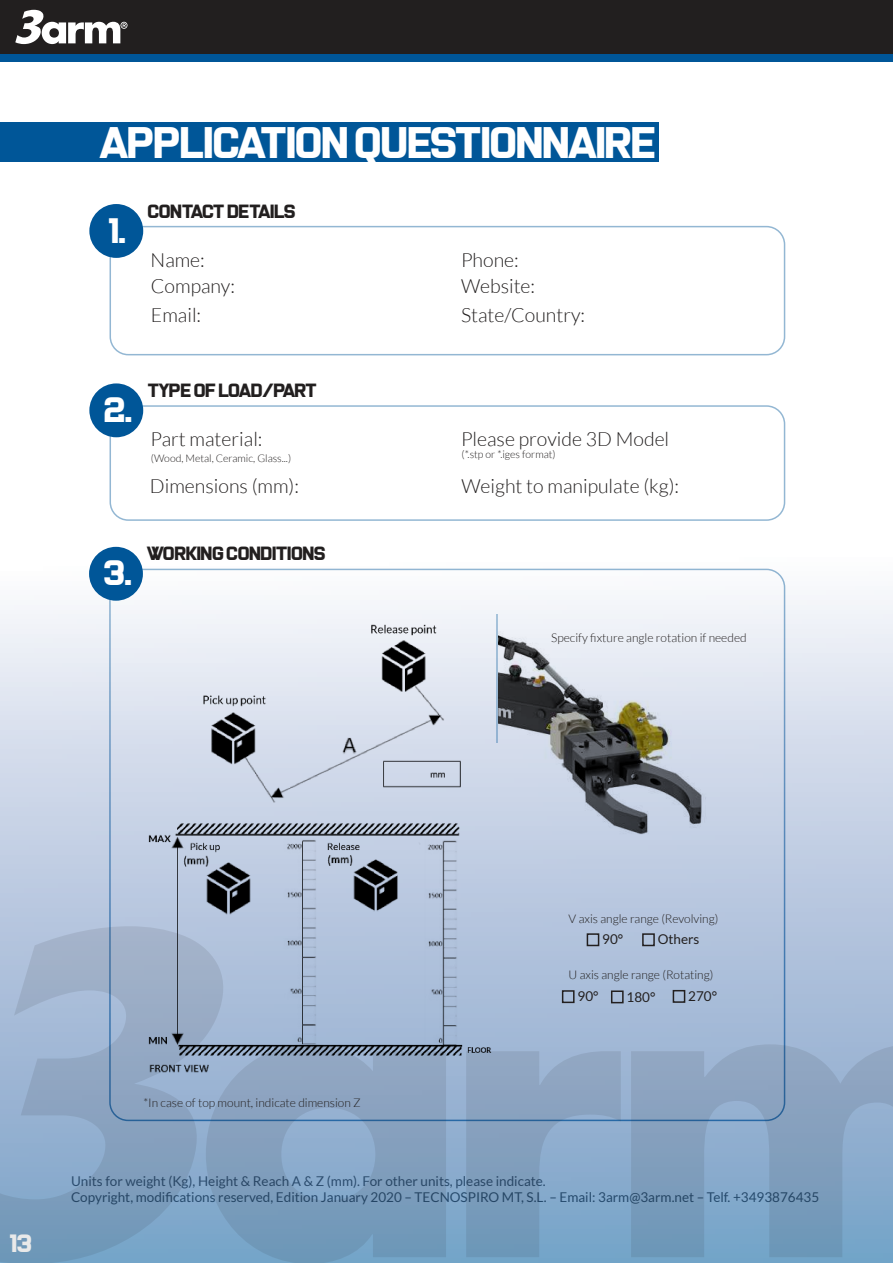
<style>
.page{position:relative;width:893px;height:1263px;background:#fff}
.page>*{position:absolute;margin:0;border:0;box-sizing:border-box;transform-origin:0 0}
.t1{font:45px "X Heighting";color:#fff}
.t2{font:36px "X Heighting";color:#fff}
.t3{font:25.5px "X Heighting";color:#fff}
.t4{font:300 19.5px/28.8px "Lato";color:#221f1f}
.t5{font:19.5px "X Heighting";color:#221f1f}
.t6{font:19.5px "X Heighting";letter-spacing:-.025em;color:#221f1f}
.t7{font:13.5px/16.2px "Lato";color:#221f1f}
.t8{font:300 12px "Lato";color:#221f1f}
.t9{font:300 10.5px "Lato";color:#221f1f}
</style>
<div class="page">
<img style="left:0;top:122px;width:893px;height:1141px">
<svg style="left:225px;top:1080px;width:221px;height:183px;background:#80a0bf"></svg>
<svg style="left:466px;top:1051px;width:155px;height:206px;background:#83a3c3"></svg>
<svg style="left:631px;top:1044px;width:262px;height:213px;background:#84a3c2"></svg>
<svg style="left:0;top:926px;width:225px;height:337px;background:#8da9c7"></svg>
<img style="left:498px;top:632px;width:214px;height:228px">
<img style="left:147px;top:614px;width:346px;height:466px">
<hr style="left:496px;top:614px;width:2px;height:129px;background:#005698">
<div style="left:0;top:54px;width:893px;height:8px;background:#005698"></div>
<div style="left:0;top:0;width:893px;height:54px;background:#221f1f"></div>
<svg style="left:15px;top:10px;width:113px;height:34px"></svg>
<div style="left:89px;top:204px;width:54px;height:54px;background:#005698;border-radius:50%"></div>
<div style="left:89px;top:383px;width:54px;height:54px;background:#005698;border-radius:50%"></div>
<div style="left:89px;top:547px;width:54px;height:54px;background:#005698;border-radius:50%"></div>
<div style="left:587px;top:933px;width:12px;height:13px;border:2px solid #221f1f"></div>
<div style="left:562px;top:990px;width:13px;height:13px;border:2px solid #221f1f"></div>
<div style="left:611px;top:990px;width:13px;height:13px;border:2px solid #221f1f"></div>
<div style="left:673px;top:990px;width:12px;height:13px;border:2px solid #221f1f"></div>
<div style="left:642px;top:933px;width:13px;height:13px;border:2px solid #221f1f"></div>
<hr style="left:892px;top:122px;width:1px;height:40px;background:#005698">
<div style="left:0;top:122px;width:658px;height:40px;background:#005698"></div>
<h1 class="t1" style="left:102px;top:125px;width:556px">APPLICATION QUESTIONNAIRE</h1>
<h2 class="t2" style="left:109px;top:217px;width:19px">1.</h2>
<h3 class="t5" style="left:148px;top:203px;width:149px">CONTACT DETAILS</h3>
<h3 class="t4" style="left:151px;top:246px;width:56px">Name:</h3>
<h3 class="t4" style="left:151px;top:273px;width:86px">Company:<br>Email:</h3>
<h3 class="t4" style="left:461px;top:246px;width:59px">Phone:</h3>
<h3 class="t4" style="left:461px;top:273px;width:126px">Website:<br>State/Country:</h3>
<h2 class="t2" style="left:105px;top:395px;width:30px">2.</h2>
<h3 class="t6" style="left:148px;top:383px;width:171px">TYPE OF LOAD/PART</h3>
<h3 class="t4" style="left:461px;top:426px;width:210px">Please provide 3D Model</h3>
<h3 class="t4" style="left:151px;top:426px;width:113px">Part material:</h3>
<p class="t9" style="left:151px;top:453px;width:142px">(Wood, Metal, Ceramic, Glass...)</p>
<p class="t9" style="left:461px;top:450px;width:96px">(*.stp or *.iges format)</p>
<h3 class="t4" style="left:150px;top:473px;width:151px">Dimensions (mm):</h3>
<h3 class="t4" style="left:461px;top:473px;width:219px">Weight to manipulate (kg):</h3>
<h2 class="t2" style="left:104px;top:559px;width:30px">3.</h2>
<h3 class="t5" style="left:148px;top:546px;width:180px">WORKING CONDITIONS</h3>
<p class="t8" style="left:551px;top:631px;width:197px">Specify fixture angle rotation if needed</p>
<h3 class="t3" style="left:10px;top:1233px;width:24px">13</h3>
<p class="t8" style="left:569px;top:914px;width:151px">V axis angle range (Revolving)</p>
<p class="t7" style="left:602px;top:931px;width:23px">90°</p>
<p class="t7" style="left:658px;top:932px;width:43px">Others</p>
<p class="t8" style="left:569px;top:970px;width:146px">U axis angle range (Rotating)</p>
<p class="t8" style="left:143px;top:1097px;width:219px">*In case of top mount, indicate dimension Z</p>
<p class="t7" style="left:577px;top:988px;width:23px">90°</p>
<p class="t7" style="left:627px;top:988px;width:30px">180°</p>
<p class="t7" style="left:688px;top:988px;width:30px">270°</p>
<p class="t7" style="left:71px;top:1174px;width:750px">Units for weight (Kg), Height &amp; Reach A &amp; Z (mm). For other units, please indicate.<br>Copyright, modifications reserved, Edition January 2020 – TECNOSPIRO MT, S.L. – Email: 3arm@3arm.net – Telf. +3493876435</p>
</div>
